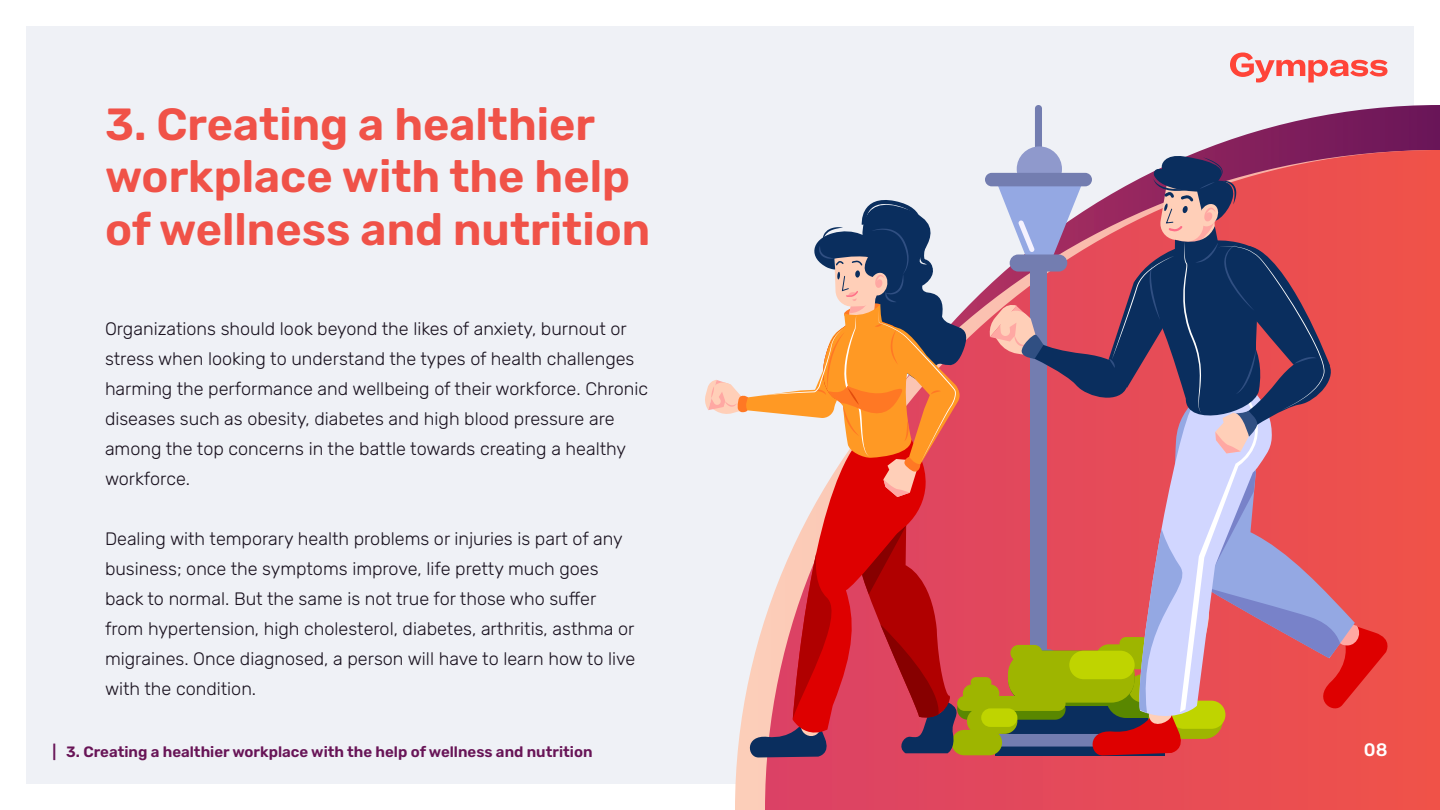
<style>
.page{position:relative;width:1440px;height:810px;background:#fff}
.page>*{position:absolute;margin:0;border:0;box-sizing:border-box;transform-origin:0 0}
.t1{font:600 45px/52.5px "Rubik";color:#f05248}
.t2{font:300 18px/30px "Rubik";color:#1a121f}
.t3{font:500 18px "Rubik";color:#fff}
.t4{font:600 15px "Rubik";color:#681557}
</style>
<div class="page">
<div style="left:26px;top:26px;width:1388px;height:758px;background:#eff1f6"></div>
<svg style="left:1230px;top:53px;width:158px;height:30px"></svg>
<svg style="left:1027px;top:105px;width:413px;height:45px"></svg>
<svg style="left:765px;top:150px;width:675px;height:660px;background:#e86368"></svg>
<div style="left:1035px;top:105px;width:7px;height:58px;background:#737db0;border-radius:4px"></div>
<div style="left:1017px;top:146px;width:45px;height:46px;background:#8f99cc;border-radius:50%"></div>
<div style="left:985px;top:173px;width:107px;height:13px;background:#737db0;border-radius:7px"></div>
<div style="left:957px;top:696px;width:109px;height:15px;background:#9eb500;border-radius:8px"></div>
<div style="left:971px;top:677px;width:20px;height:11px;background:#9eb500;border-radius:5px"></div>
<div style="left:963px;top:684px;width:36px;height:19px;background:#9eb500;border-radius:9px"></div>
<div style="left:967px;top:708px;width:50px;height:26px;background:#9eb500;border-radius:13px"></div>
<div style="left:981px;top:708px;width:36px;height:19px;background:#bfd400;border-radius:9px"></div>
<div style="left:952px;top:730px;width:50px;height:25px;background:#9eb500;border-radius:13px"></div>
<svg style="left:705px;top:189px;width:268px;height:569px"></svg>
<svg style="left:990px;top:154px;width:403px;height:603px;background:#b8646f"></svg>
<p class="t1" style="left:105px;top:99px;width:547px">3. Creating a healthier workplace with the help of wellness and nutrition</p>
<p class="t2" style="left:105px;top:314px;width:545px">Organizations should look beyond the likes of anxiety, burnout or stress when looking to understand the types of health challenges harming the performance and wellbeing of their workforce. Chronic diseases such as obesity, diabetes and high blood pressure are among the top concerns in the battle towards creating a healthy workforce.</p>
<p class="t2" style="left:105px;top:524px;width:532px">Dealing with temporary health problems or injuries is part of any business; once the symptoms improve, life pretty much goes back to normal. But the same is not true for those who suffer from hypertension, high cholesterol, diabetes, arthritis, asthma or migraines. Once diagnosed, a person will have to learn how to live with the condition.</p>
<p class="t4" style="left:52px;top:743px;width:542px">| 3. Creating a healthier workplace with the help of wellness and nutrition</p>
<p class="t3" style="left:1364px;top:739px;width:25px">08</p>
</div>
